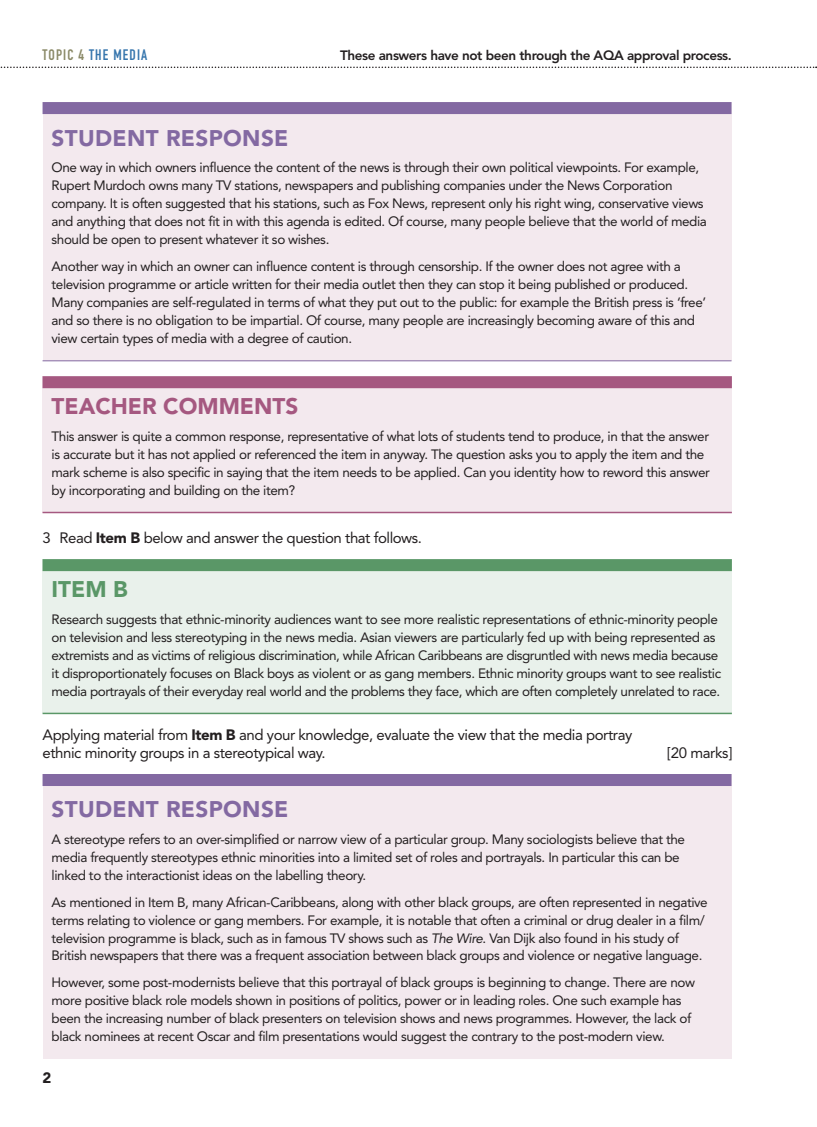
<style>
.page{position:relative;width:817px;height:1127px;background:#fff}
.page>*{position:absolute;margin:0;border:0;box-sizing:border-box;transform-origin:0 0}
.t1{font:900 22.5px "Avenir LT Std";letter-spacing:.015em;color:#8369a2}
.t2{font:900 22.5px "Avenir LT Std";color:#a55880}
.t3{font:900 22.5px "Avenir LT Std";color:#5a9767}
.t4{font:15px/18px "Avenir LT Std";letter-spacing:-.03em;color:#231f20}
.t5{font:15px "DIN Engschrift Std";letter-spacing:.075em;color:#3776ad}
.t6{font:900 15px "Avenir LT Std";color:#231f20}
.t7{font:13.5px/18px "Avenir LT Std";letter-spacing:-.03em;color:#231f20}
.t8{font:800 13.5px "Avenir LT Std";letter-spacing:-.03em;color:#231f20}
.s1{color:#8a8967}
.s2{font-weight:900}
.s3{font-style:italic}
</style>
<div class="page">
<div style="left:43px;top:102px;width:688px;height:258px;background:#f3e9ee"></div>
<div style="left:43px;top:102px;width:688px;height:12px;background:#8369a2"></div>
<hr style="left:43px;top:360px;width:688px;height:1px;background:#8369a2">
<div style="left:43px;top:376px;width:688px;height:137px;background:#f3e9ee"></div>
<div style="left:43px;top:376px;width:688px;height:12px;background:#a55880"></div>
<hr style="left:43px;top:512px;width:688px;height:1px;background:#a55880">
<div style="left:43px;top:559px;width:688px;height:154px;background:#e9f1eb"></div>
<div style="left:43px;top:559px;width:688px;height:12px;background:#5a9767"></div>
<hr style="left:43px;top:713px;width:688px;height:1px;background:#5a9767">
<div style="left:43px;top:774px;width:688px;height:285px;background:#f3e9ee"></div>
<div style="left:43px;top:774px;width:688px;height:12px;background:#8369a2"></div>
<svg style="left:0;top:67px;width:816px;height:1px"></svg>
<p class="t5" style="left:43px;top:45px;width:106px"><span class="s1">TOPIC 4</span> THE MEDIA</p>
<p class="t8" style="left:340px;top:47px;width:393px">These answers have not been through the AQA approval process.</p>
<h1 class="t1" style="left:52px;top:124px;width:238px">STUDENT RESPONSE</h1>
<p class="t7" style="left:52px;top:158px;width:656px">One way in which owners influence the content of the news is through their own political viewpoints. For example, Rupert Murdoch owns many TV stations, newspapers and publishing companies under the News Corporation company. It is often suggested that his stations, such as Fox News, represent only his right wing, conservative views and anything that does not fit in with this agenda is edited. Of course, many people believe that the world of media should be open to present whatever it so wishes.</p>
<p class="t7" style="left:52px;top:257px;width:656px">Another way in which an owner can influence content is through censorship. If the owner does not agree with a television programme or article written for their media outlet then they can stop it being published or produced.<br>Many companies are self-regulated in terms of what they put out to the public: for example the British press is ‘free’ and so there is no obligation to be impartial. Of course, many people are increasingly becoming aware of this and view certain types of media with a degree of caution.</p>
<h1 class="t2" style="left:52px;top:392px;width:248px">TEACHER COMMENTS</h1>
<p class="t7" style="left:52px;top:427px;width:659px">This answer is quite a common response, representative of what lots of students tend to produce, in that the answer is accurate but it has not applied or referenced the item in anyway. The question asks you to apply the item and the mark scheme is also specific in saying that the item needs to be applied. Can you identity how to reword this answer by incorporating and building on the item?</p>
<p class="t4" style="left:43px;top:529px;width:381px">3 Read <span class="s2">Item B</span> below and answer the question that follows.</p>
<h1 class="t3" style="left:52px;top:575px;width:24px">Item</h1>
<h1 class="t3" style="left:113px;top:575px;width:16px">B</h1>
<p class="t7" style="left:52px;top:610px;width:671px">Research suggests that ethnic-minority audiences want to see more realistic representations of ethnic-minority people on television and less stereotyping in the news media. Asian viewers are particularly fed up with being represented as extremists and as victims of religious discrimination, while African Caribbeans are disgruntled with news media because it disproportionately focuses on Black boys as violent or as gang members. Ethnic minority groups want to see realistic media portrayals of their everyday real world and the problems they face, which are often completely unrelated to race.</p>
<p class="t4" style="left:43px;top:726px;width:591px">Applying material from <span class="s2">Item B</span> and your knowledge, evaluate the view that the media portray ethnic minority groups in a stereotypical way.</p>
<p class="t4" style="left:667px;top:744px;width:66px">[20 marks]</p>
<h1 class="t1" style="left:52px;top:796px;width:238px">STUDENT RESPONSE</h1>
<p class="t7" style="left:52px;top:830px;width:635px">A stereotype refers to an over-simplified or narrow view of a particular group. Many sociologists believe that the media frequently stereotypes ethnic minorities into a limited set of roles and portrayals. In particular this can be linked to the interactionist ideas on the labelling theory.</p>
<p class="t7" style="left:52px;top:893px;width:657px">As mentioned in Item B, many African-Caribbeans, along with other black groups, are often represented in negative terms relating to violence or gang members. For example, it is notable that often a criminal or drug dealer in a film/ television programme is black, such as in famous TV shows such as <span class="s3">The Wire</span>. Van Dijk also found in his study of British newspapers that there was a frequent association between black groups and violence or negative language.</p>
<p class="t7" style="left:52px;top:973px;width:645px">However, some post-modernists believe that this portrayal of black groups is beginning to change. There are now more positive black role models shown in positions of politics, power or in leading roles. One such example has been the increasing number of black presenters on television shows and news programmes. However, the lack of black nominees at recent Oscar and film presentations would suggest the contrary to the post-modern view.</p>
<p class="t6" style="left:43px;top:1069px;width:10px">2</p>
</div>
